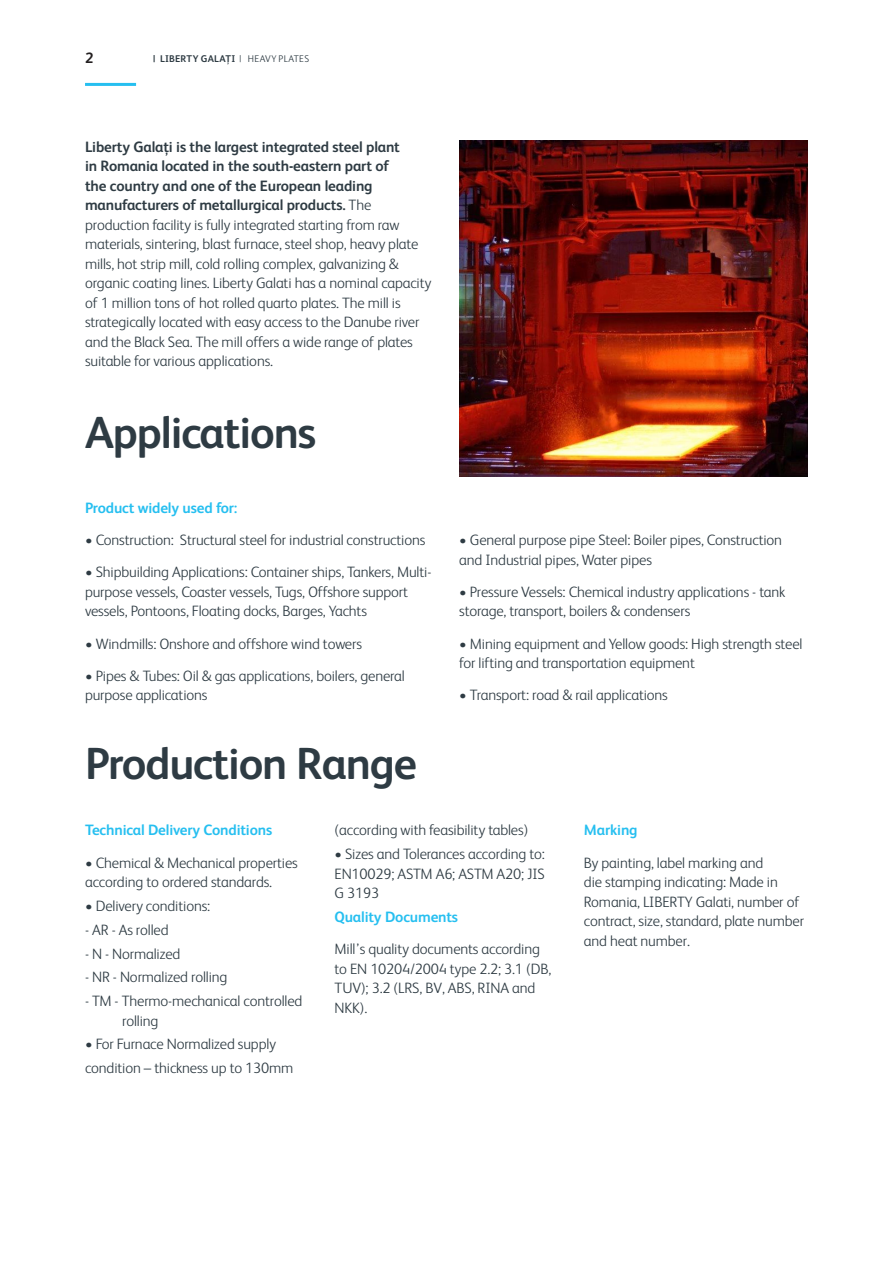
<style>
.page{position:relative;width:893px;height:1263px;background:#fff}
.page>*{position:absolute;margin:0;border:0;box-sizing:border-box;transform-origin:0 0}
.t1{font:700 45px "FS Albert";letter-spacing:-.025em;color:#2e3b43}
.t2{font:300 15px/19.5px "FS Albert";letter-spacing:-.01em;color:#2e3b43}
.t3{font:700 15px "FS Albert";letter-spacing:-.01em;color:#26bff0}
.t4{font:700 15px "FS Albert";color:#231f20}
.t5{font:700 9.75px "FS Albert";letter-spacing:.025em;color:#2e3b43}
.s1{font-weight:300}
.s2{font-weight:700}
</style>
<div class="page">
<hr style="left:85px;top:83px;width:51px;height:3px;background:#26bff0">
<img style="left:459px;top:140px;width:349px;height:336px">
<p class="t4" style="left:85px;top:47px;width:10px">2</p>
<p class="t5" style="left:153px;top:52px;width:157px">| LIBERTY GALAȚI <span class="s1">| HEAVY PLATES</span></p>
<p class="t2" style="left:85px;top:136px;width:348px"><span class="s2">Liberty Galați is the largest integrated steel plant<br>in Romania located in the south-eastern part of<br>the country and one of the European leading manufacturers of metallurgical products.</span> The production facility is fully integrated starting from raw materials, sintering, blast furnace, steel shop, heavy plate mills, hot strip mill, cold rolling complex, galvanizing &amp; organic coating lines. Liberty Galati has a nominal capacity of 1 million tons of hot rolled quarto plates. The mill is strategically located with easy access to the Danube river and the Black Sea. The mill offers a wide range of plates suitable for various applications.</p>
<p class="t1" style="left:85px;top:402px;width:233px">Applications</p>
<p class="t3" style="left:85px;top:497px;width:154px">Product widely used for:</p>
<p class="t2" style="left:85px;top:529px;width:342px">• Construction: Structural steel for industrial constructions</p>
<p class="t2" style="left:85px;top:562px;width:348px">• Shipbuilding Applications: Container ships, Tankers, Multi&shy;purpose vessels, Coaster vessels, Tugs, Offshore support vessels, Pontoons, Floating docks, Barges, Yachts</p>
<p class="t2" style="left:85px;top:633px;width:278px">• Windmills: Onshore and offshore wind towers</p>
<p class="t2" style="left:85px;top:665px;width:321px">• Pipes &amp; Tubes: Oil &amp; gas applications, boilers, general purpose applications</p>
<p class="t1" style="left:85px;top:733px;width:333px">Production Range</p>
<p class="t2" style="left:459px;top:529px;width:324px">• General purpose pipe Steel: Boiler pipes, Construction and Industrial pipes, Water pipes</p>
<p class="t2" style="left:459px;top:581px;width:328px">• Pressure Vessels: Chemical industry applications - tank storage, transport, boilers &amp; condensers</p>
<p class="t2" style="left:459px;top:633px;width:345px">• Mining equipment and Yellow goods: High strength steel for lifting and transportation equipment</p>
<p class="t2" style="left:459px;top:685px;width:210px">• Transport: road &amp; rail applications</p>
<p class="t3" style="left:85px;top:820px;width:189px">Technical Delivery Conditions</p>
<p class="t2" style="left:85px;top:852px;width:214px">• Chemical &amp; Mechanical properties according to ordered standards.</p>
<p class="t2" style="left:85px;top:895px;width:127px">• Delivery conditions:</p>
<p class="t2" style="left:85px;top:919px;width:85px">- AR - As rolled</p>
<p class="t2" style="left:85px;top:943px;width:97px">- N - Normalized</p>
<p class="t2" style="left:85px;top:967px;width:144px">- NR - Normalized rolling</p>
<p class="t2" style="left:122px;top:990px;width:182px;text-indent:-37px">- TM - Thermo-mechanical controlled rolling</p>
<p class="t2" style="left:85px;top:1034px;width:193px">• For Furnace Normalized supply</p>
<p class="t2" style="left:85px;top:1057px;width:210px">condition – thickness up to 130mm</p>
<p class="t2" style="left:334px;top:820px;width:195px">(according with feasibility tables)</p>
<p class="t2" style="left:334px;top:844px;width:212px;text-align:justify">• Sizes and Tolerances according to:<br>EN10029; ASTM A6; ASTM A20; JIS G 3193</p>
<p class="t3" style="left:334px;top:907px;width:125px">Quality Documents</p>
<p class="t2" style="left:334px;top:939px;width:218px">Mill’s quality documents according to EN 10204/2004 type 2.2; 3.1 (DB,<br>TUV); 3.2 (LRS, BV, ABS, RINA and<br>NKK).</p>
<p class="t3" style="left:584px;top:820px;width:55px">Marking</p>
<p class="t2" style="left:584px;top:852px;width:222px">By painting, label marking and<br>die stamping indicating: Made in<br>Romania, LIBERTY Galati, number of contract, size, standard, plate number and heat number.</p>
</div>
